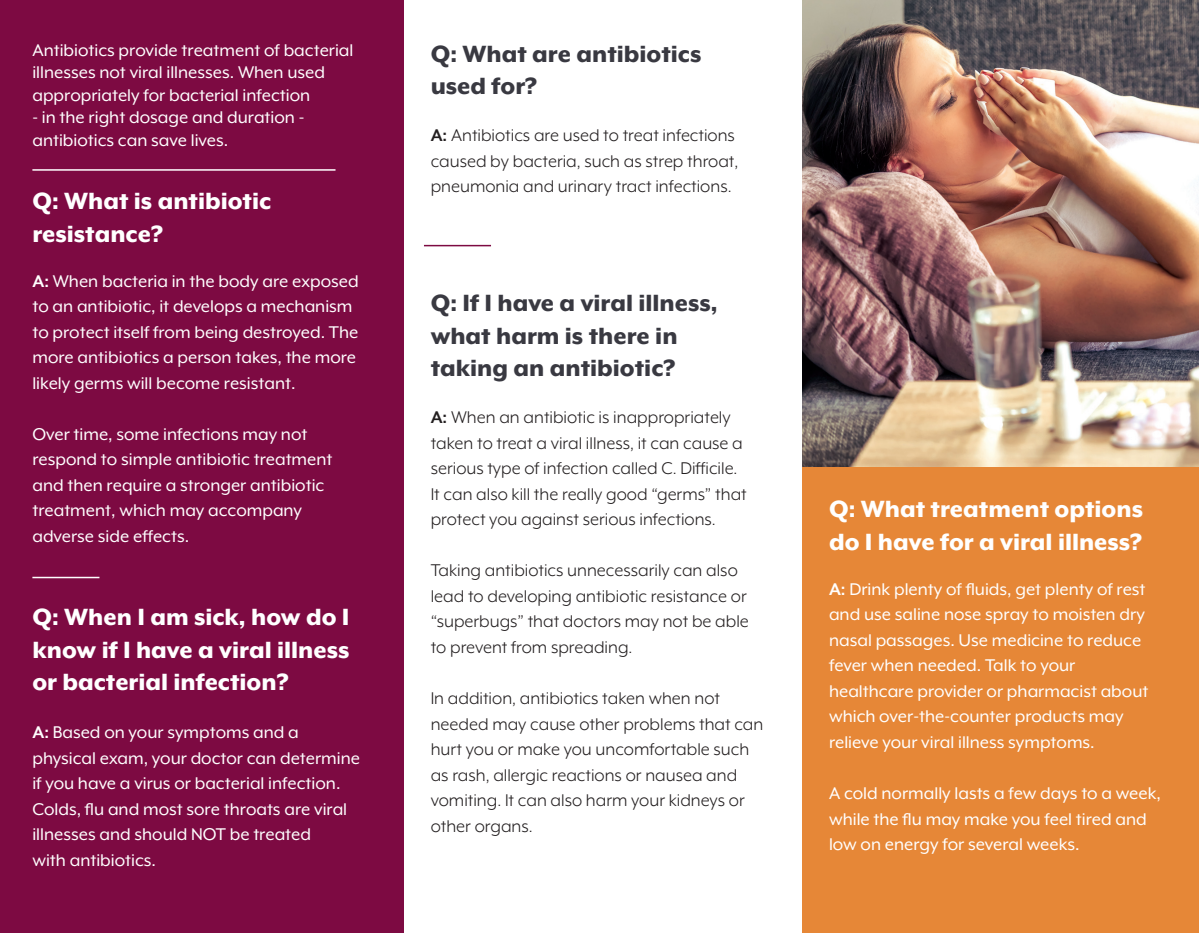
<style>
.page{position:relative;width:1199px;height:933px;background:#fff}
.page>*{position:absolute;margin:0;border:0;box-sizing:border-box;transform-origin:0 0}
.t1{font:800 27px/32.4px "Mr Eaves XL Mod OT";color:#fff}
.t2{font:800 27px/32.4px "Mr Eaves XL Mod OT";color:#393941}
.t3{font:19.5px/25.5px "Mr Eaves XL Mod OT";color:#fff}
.t4{font:19.5px/25.5px "Mr Eaves XL Mod OT";color:#231f20}
.s1{font-weight:700}
</style>
<div class="page">
<div style="left:0;top:0;width:404px;height:932px;background:#7d0a42"></div>
<div style="left:802px;top:7px;width:397px;height:925px;background:#e68737"></div>
<hr style="left:424px;top:245px;width:67px;height:1px;background:#7d0a42">
<hr style="left:32px;top:169px;width:303px;height:2px;background:#fff">
<hr style="left:32px;top:576px;width:67px;height:2px;background:#fff">
<img style="left:802px;top:0;width:397px;height:466px">
<p class="t3" style="left:32px;top:39px;width:323px;line-height:22.5px">Antibiotics provide treatment of bacterial illnesses not viral illnesses. When used appropriately for bacterial infection</p>
<p class="t3" style="left:32px;top:106px;width:273px;line-height:22.5px">- in the right dosage and duration - antibiotics can save lives.</p>
<h1 class="t1" style="left:32px;top:185px;width:240px">Q: What is antibiotic resistance?</h1>
<p class="t3" style="left:32px;top:268px;width:328px"><span class="s1">A:</span> When bacteria in the body are exposed to an antibiotic, it develops a mechanism to protect itself from being destroyed. The more antibiotics a person takes, the more likely germs will become resistant.</p>
<p class="t3" style="left:32px;top:421px;width:302px">Over time, some infections may not respond to simple antibiotic treatment and then require a stronger antibiotic treatment, which may accompany adverse side effects.</p>
<h1 class="t1" style="left:32px;top:600px;width:319px;text-align:justify">Q: When I am sick, how do I know if I have a viral illness or bacterial infection?</h1>
<p class="t3" style="left:32px;top:719px;width:329px"><span class="s1">A:</span> Based on your symptoms and a physical exam, your doctor can determine if you have a virus or bacterial infection.<br>Colds, flu and most sore throats are viral illnesses and should NOT be treated<br>with antibiotics.</p>
<h1 class="t2" style="left:431px;top:37px;width:272px">Q: What are antibiotics used for?</h1>
<p class="t4" style="left:431px;top:123px;width:309px"><span class="s1">A:</span> Antibiotics are used to treat infections caused by bacteria, such as strep throat, pneumonia and urinary tract infections.</p>
<h1 class="t2" style="left:431px;top:287px;width:288px">Q: If I have a viral illness, what harm is there in taking an antibiotic?</h1>
<p class="t4" style="left:431px;top:404px;width:318px"><span class="s1">A:</span> When an antibiotic is inappropriately taken to treat a viral illness, it can cause a serious type of infection called C. Difficile.<br>It can also kill the really good “germs” that protect you against serious infections.</p>
<p class="t4" style="left:431px;top:557px;width:320px">Taking antibiotics unnecessarily can also lead to developing antibiotic resistance or “superbugs” that doctors may not be able to prevent from spreading.</p>
<p class="t4" style="left:431px;top:685px;width:334px">In addition, antibiotics taken when not needed may cause other problems that can hurt you or make you uncomfortable such as rash, allergic reactions or nausea and vomiting. It can also harm your kidneys or other organs.</p>
<h1 class="t1" style="left:829px;top:492px;width:315px">Q: What treatment options do I have for a viral illness?</h1>
<p class="t3" style="left:829px;top:576px;width:321px"><span class="s1">A:</span> Drink plenty of fluids, get plenty of rest and use saline nose spray to moisten dry nasal passages. Use medicine to reduce fever when needed. Talk to your healthcare provider or pharmacist about which over-the-counter products may relieve your viral illness symptoms.</p>
<p class="t3" style="left:829px;top:780px;width:333px">A cold normally lasts a few days to a week, while the flu may make you feel tired and low on energy for several weeks.</p>
</div>
